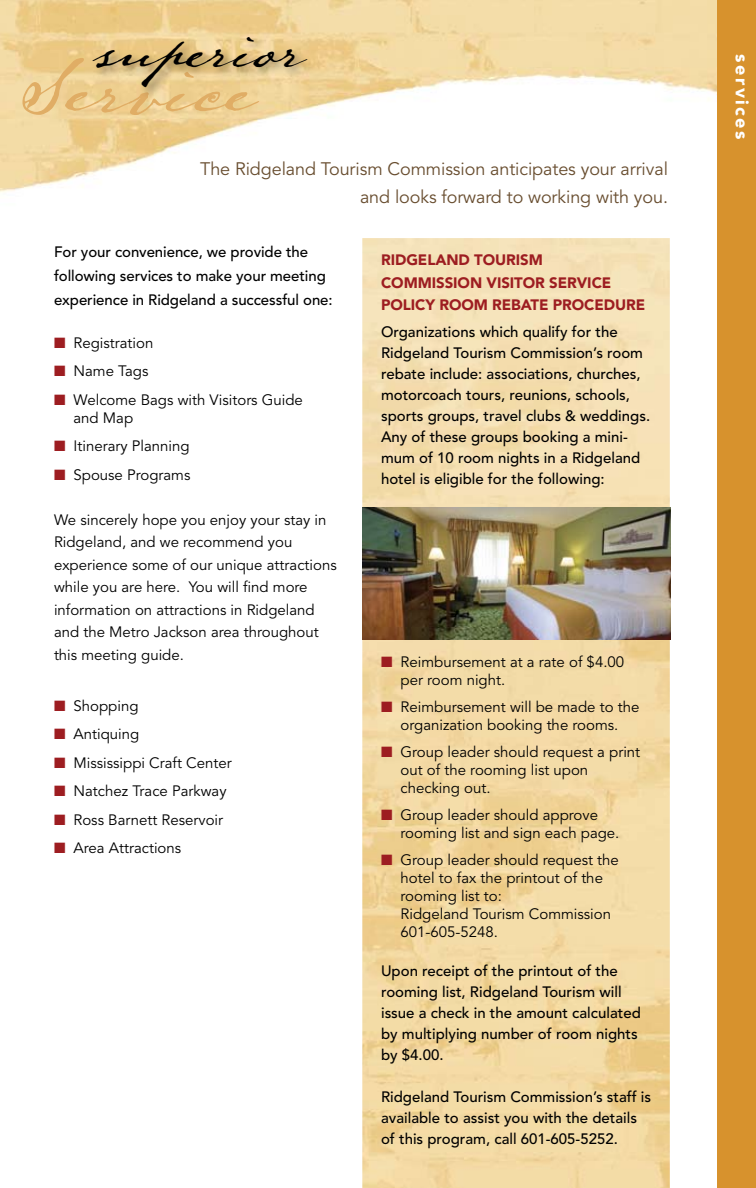
<style>
.page{position:relative;width:756px;height:1188px;background:#fff}
.page>*{position:absolute;margin:0;border:0;box-sizing:border-box;transform-origin:0 0}
.t1{font:66px "Lamar Pen";color:#e0ad65}
.t2{font:49.5px "Lamar Pen";color:#000}
.t3{font:18px/28.5px "Avenir";letter-spacing:-.005em;color:#684d2f;text-align:right}
.t4{font:900 18px "Avenir";letter-spacing:.14em;color:#fff}
.t5{font:15px/18px "Avenir";color:#000}
.t6{font:500 15px/21px "Avenir";color:#000}
.t7{font:900 15px/22.5px "Avenir";letter-spacing:-.005em;color:#9d1d21}
.s1{color:#9d1d21}
</style>
<div class="page">
<img style="left:0;top:0;width:717px;height:539px">
<div style="left:717px;top:0;width:39px;height:1188px;background:#d7922d"></div>
<img style="left:362px;top:238px;width:308px;height:950px">
<div style="left:90px;top:33px;width:229px;height:67px;background:#000;opacity:.44"></div>
<img style="left:362px;top:508px;width:308px;height:131px">
<h2 class="t2" style="left:88px;top:18px;width:213px">superior</h2>
<h1 class="t1" style="left:17px;top:46px;width:233px">Service</h1>
<p class="t3" style="left:200px;top:155px;width:469px">The Ridgeland Tourism Commission anticipates your arrival and looks forward to working with you.</p>
<p class="t6" style="left:54px;top:240px;width:280px;line-height:24px">For your convenience, we provide the following services to make your meeting experience in Ridgeland a successful one:</p>
<p class="t5" style="left:54px;top:334px;width:101px"><span class="s1">■</span> Registration</p>
<p class="t5" style="left:54px;top:362px;width:96px"><span class="s1">■</span> Name Tags</p>
<p class="t5" style="left:74px;top:391px;width:231px;text-indent:-20px"><span class="s1">■</span> Welcome Bags with Visitors Guide and Map</p>
<p class="t5" style="left:54px;top:437px;width:137px"><span class="s1">■</span> Itinerary Planning</p>
<p class="t5" style="left:54px;top:466px;width:138px"><span class="s1">■</span> Spouse Programs</p>
<p class="t5" style="left:54px;top:509px;width:284px;line-height:22.5px">We sincerely hope you enjoy your stay in Ridgeland, and we recommend you experience some of our unique attractions while you are here. You will find more information on attractions in Ridgeland and the Metro Jackson area throughout this meeting guide.</p>
<p class="t5" style="left:54px;top:697px;width:86px"><span class="s1">■</span> Shopping</p>
<p class="t5" style="left:54px;top:725px;width:87px"><span class="s1">■</span> Antiquing</p>
<p class="t5" style="left:54px;top:754px;width:179px"><span class="s1">■</span> Mississippi Craft Center</p>
<p class="t5" style="left:54px;top:782px;width:174px"><span class="s1">■</span> Natchez Trace Parkway</p>
<p class="t5" style="left:54px;top:811px;width:171px"><span class="s1">■</span> Ross Barnett Reservoir</p>
<p class="t5" style="left:54px;top:839px;width:129px"><span class="s1">■</span> Area Attractions</p>
<p class="t7" style="left:381px;top:249px;width:266px">RIDGELAND TOURISM<br>COMMISSION VISITOR SERVICE<br>POLICY ROOM REBATE PROCEDURE</p>
<p class="t6" style="left:381px;top:322px;width:271px">Organizations which qualify for the Ridgeland Tourism Commission’s room rebate include: associations, churches, motorcoach tours, reunions, schools, sports groups, travel clubs &amp; weddings.<br>Any of these groups booking a mini&shy;mum of 10 room nights in a Ridgeland hotel is eligible for the following:</p>
<p class="t5" style="left:401px;top:654px;width:225px;text-indent:-20px"><span class="s1">■</span> Reimbursement at a rate of $4.00 per room night.</p>
<p class="t5" style="left:381px;top:699px;width:260px;text-align:center"><span class="s1">■</span> Reimbursement will be made to the organization booking the rooms.</p>
<p class="t5" style="left:401px;top:744px;width:241px;text-indent:-20px"><span class="s1">■</span> Group leader should request a print out of the rooming list upon checking out.</p>
<p class="t5" style="left:401px;top:807px;width:220px;text-indent:-20px"><span class="s1">■</span> Group leader should approve rooming list and sign each page.</p>
<p class="t5" style="left:401px;top:852px;width:220px;text-indent:-20px"><span class="s1">■</span> Group leader should request the hotel to fax the printout of the rooming list to:<br>Ridgeland Tourism Commission<br>601-605-5248.</p>
<p class="t6" style="left:381px;top:961px;width:261px">Upon receipt of the printout of the rooming list, Ridgeland Tourism will issue a check in the amount calculated by multiplying number of room nights by $4.00.</p>
<p class="t6" style="left:381px;top:1087px;width:271px">Ridgeland Tourism Commission’s staff is available to assist you with the details of this program, call 601-605-5252.</p>
<p class="t4" style="left:753px;top:54px;width:87px;rotate:90deg">services</p>
</div>
